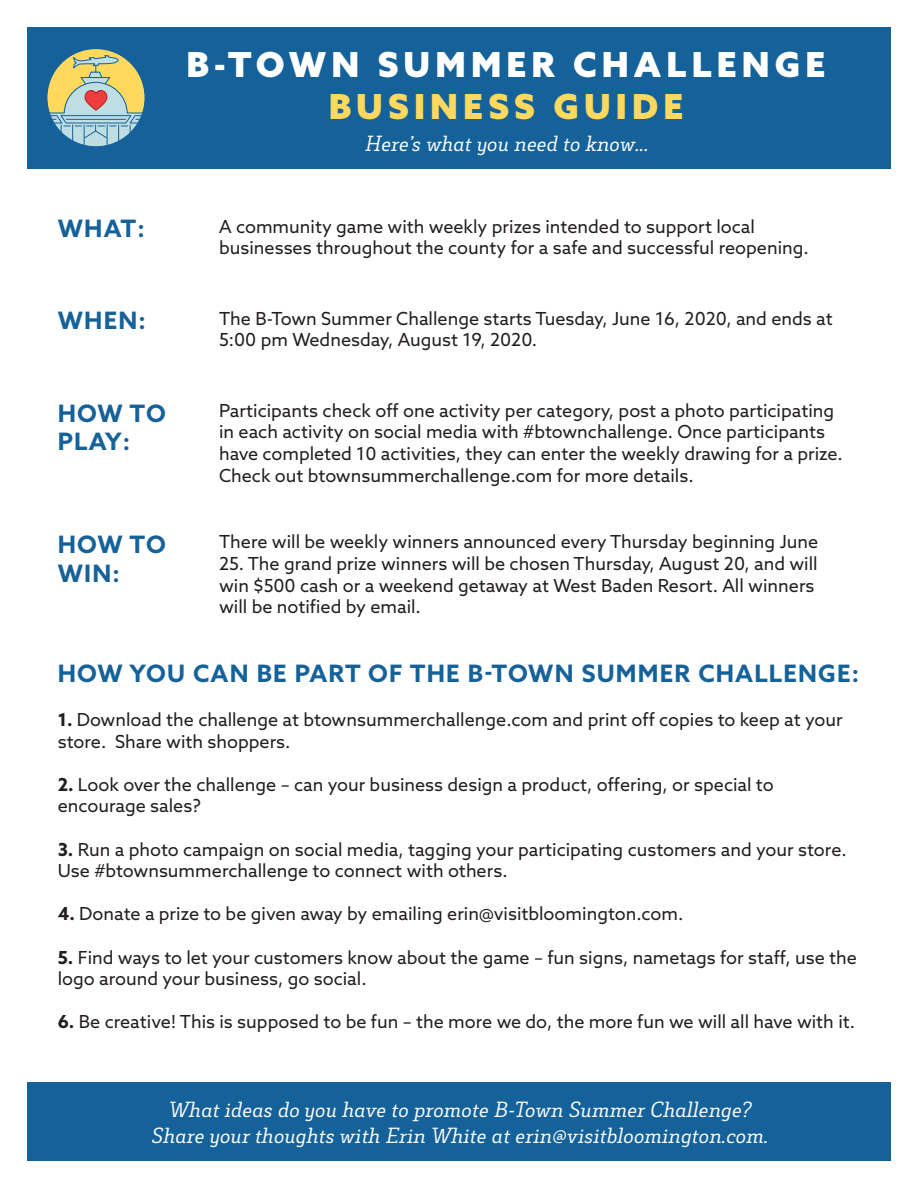
<style>
.page{position:relative;width:918px;height:1188px;background:#fff}
.page>*{position:absolute;margin:0;border:0;box-sizing:border-box;transform-origin:0 0}
.t1{font:900 34.5px "Azo Sans";letter-spacing:.15em;color:#fff}
.t2{font:900 34.5px "Azo Sans";letter-spacing:.15em;color:#fed95e}
.t3{font:700 24px/28.8px "Azo Sans";letter-spacing:.05em;color:#156199}
.t4{font:italic 21px/25.2px "Decour";color:#fff;text-align:center}
.t5{font:18px/21.6px "Azo Sans";color:#231f20}
.s1{font-weight:700}
</style>
<div class="page">
<div style="left:27px;top:1082px;width:864px;height:79px;background:#156199"></div>
<div style="left:27px;top:27px;width:864px;height:141px;background:#156199"></div>
<svg style="left:47px;top:49px;width:98px;height:98px"></svg>
<h1 class="t1" style="left:187px;top:42px;width:640px">B-TOWN SUMMER CHALLENGE</h1>
<h1 class="t2" style="left:329px;top:83px;width:356px">BUSINESS GUIDE</h1>
<p class="t4" style="left:364px;top:131px;width:285px">Here’s what you need to know...</p>
<h2 class="t3" style="left:58px;top:214px;width:89px">WHAT:</h2>
<p class="t5" style="left:219px;top:215px;width:591px">A community game with weekly prizes intended to support local businesses throughout the county for a safe and successful reopening.</p>
<h2 class="t3" style="left:58px;top:306px;width:90px">WHEN:</h2>
<p class="t5" style="left:219px;top:307px;width:615px">The B-Town Summer Challenge starts Tuesday, June 16, 2020, and ends at<br>5:00 pm Wednesday, August 19, 2020.</p>
<h2 class="t3" style="left:58px;top:398px;width:110px">HOW TO<br>PLAY:</h2>
<p class="t5" style="left:219px;top:399px;width:625px">Participants check off one activity per category, post a photo participating in each activity on social media with #btownchallenge. Once participants have completed 10 activities, they can enter the weekly drawing for a prize.<br>Check out btownsummerchallenge.com for more details.</p>
<h2 class="t3" style="left:58px;top:530px;width:110px">HOW TO<br>WIN:</h2>
<p class="t5" style="left:219px;top:531px;width:601px">There will be weekly winners announced every Thursday beginning June</p>
<p class="t5" style="left:219px;top:553px;width:600px">25. The grand prize winners will be chosen Thursday, August 20, and will win $500 cash or a weekend getaway at West Baden Resort. All winners will be notified by email.</p>
<h2 class="t3" style="left:58px;top:659px;width:803px">HOW YOU CAN BE PART OF THE B-TOWN SUMMER CHALLENGE:</h2>
<p class="t5" style="left:58px;top:709px;width:787px"><span class="s1">1.</span> Download the challenge at btownsummerchallenge.com and print off copies to keep at your store. Share with shoppers.</p>
<p class="t5" style="left:58px;top:773px;width:718px"><span class="s1">2.</span> Look over the challenge – can your business design a product, offering, or special to encourage sales?</p>
<p class="t5" style="left:58px;top:838px;width:791px"><span class="s1">3.</span> Run a photo campaign on social media, tagging your participating customers and your store.<br>Use #btownsummerchallenge to connect with others.</p>
<p class="t5" style="left:58px;top:903px;width:627px"><span class="s1">4.</span> Donate a prize to be given away by emailing erin@visitbloomington.com.</p>
<p class="t5" style="left:58px;top:946px;width:801px"><span class="s1">5.</span> Find ways to let your customers know about the game – fun signs, nametags for staff, use the logo around your business, go social.</p>
<p class="t5" style="left:58px;top:1011px;width:799px"><span class="s1">6.</span> Be creative! This is supposed to be fun – the more we do, the more fun we will all have with it.</p>
<p class="t4" style="left:150px;top:1097px;width:619px">What ideas do you have to promote B-Town Summer Challenge?<br>Share your thoughts with Erin White at erin@visitbloomington.com.</p>
</div>
